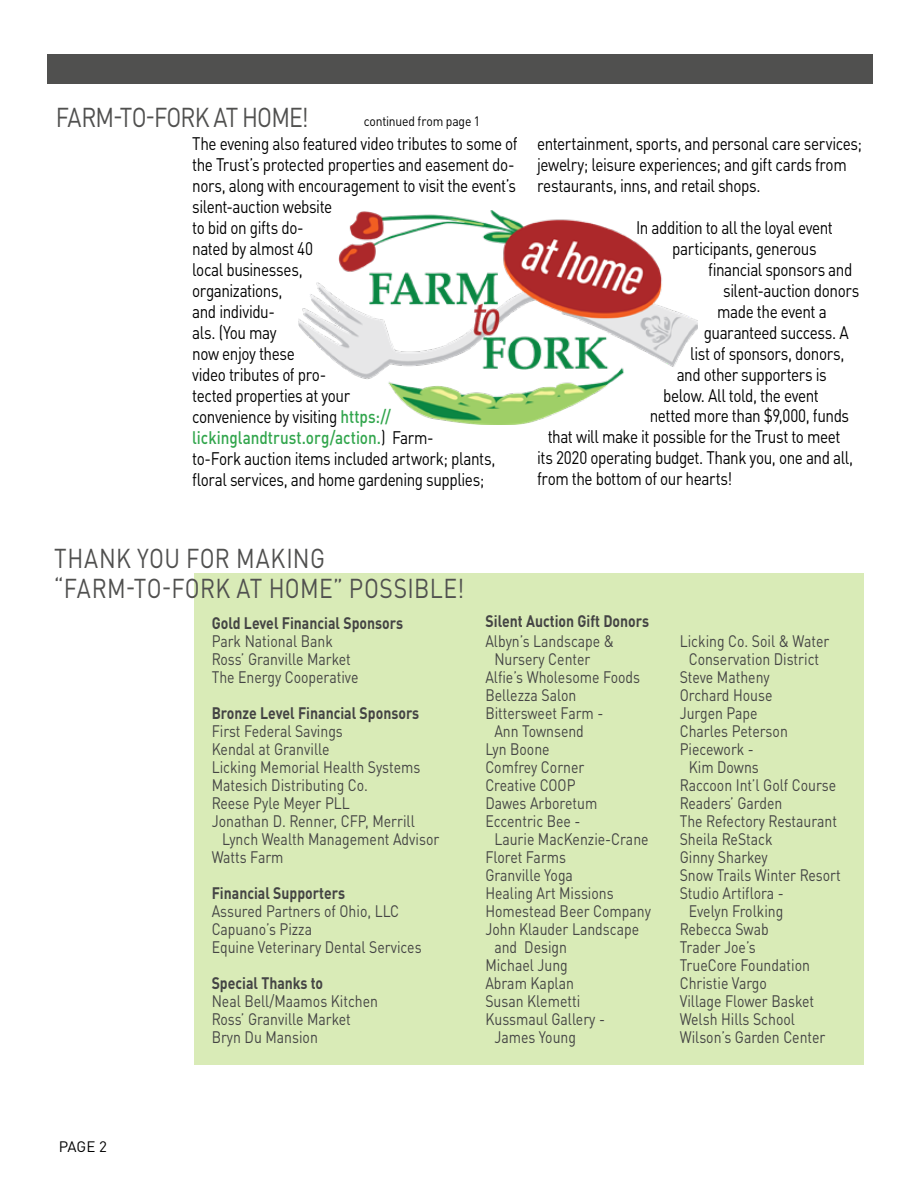
<style>
.page{position:relative;width:918px;height:1188px;background:#fff}
.page>*{position:absolute;margin:0;border:0;box-sizing:border-box;transform-origin:0 0}
.t1{font:27px/30px "DIN Pro";letter-spacing:.01em;color:#50504f;scale:.85 1}
.t2{font:27px "DIN Pro";letter-spacing:-.04em;color:#50504f;scale:.85 1}
.t3{font:18px/21px "DIN Pro";letter-spacing:-.03em;color:#000;scale:.85 1}
.t4{font:16.5px/18px "DIN Pro";color:#444;scale:.85 1}
.t5{font:700 16.5px "DIN Pro";color:#444;scale:.85 1}
.t6{font:15px "DIN Pro";color:#000}
.t7{font:13.5px "DIN Pro";letter-spacing:-.015em;color:#000;scale:.9 1}
.s1{font-weight:500;color:#31a54c}
</style>
<div class="page">
<div style="left:48px;top:54px;width:825px;height:30px;background:#50504f"></div>
<img style="left:298px;top:210px;width:400px;height:214px">
<div style="left:194px;top:573px;width:670px;height:491px;background:#d9ebb7"></div>
<h1 class="t2" style="left:56px;top:96px;width:299px">FARM-TO-FORK AT HOME!</h1>
<p class="t7" style="left:364px;top:111px;width:131px">continued from page 1</p>
<p class="t3" style="left:192px;top:131px;width:384px">The evening also featured video tributes to some of the Trust’s protected properties and easement do&shy;nors, along with encouragement to visit the event’s silent-auction website<br>to bid on gifts do-<br>nated by almost 40<br>local businesses,<br>organizations,<br>and individu-<br>als. (You may<br>now enjoy these<br>video tributes of pro-<br>tected properties at your<br>convenience by visiting <span class="s1">https:// lickinglandtrust.org/action.</span>) Farm-<br>to-Fork auction items included artwork; plants, floral services, and home gardening supplies;</p>
<p class="t3" style="left:537px;top:131px;width:384px">entertainment, sports, and personal care services; jewelry; leisure experiences; and gift cards from restaurants, inns, and retail shops.</p>
<p class="t3" style="left:636px;top:215px;width:233px">In addition to all the loyal event</p>
<p class="t3" style="left:672px;top:236px;width:171px">participants, generous</p>
<p class="t3" style="left:708px;top:257px;width:171px">financial sponsors and</p>
<p class="t3" style="left:723px;top:278px;width:162px">silent-auction donors</p>
<p class="t3" style="left:717px;top:299px;width:130px">made the event a</p>
<p class="t3" style="left:704px;top:320px;width:172px">guaranteed success. A</p>
<p class="t3" style="left:690px;top:341px;width:183px">list of sponsors, donors,</p>
<p class="t3" style="left:677px;top:362px;width:178px">and other supporters is</p>
<p class="t3" style="left:663px;top:383px;width:185px">below. All told, the event</p>
<p class="t3" style="left:650px;top:404px;width:236px">netted more than $9,000, funds</p>
<p class="t3" style="left:548px;top:425px;width:346px">that will make it possible for the Trust to meet</p>
<p class="t3" style="left:537px;top:446px;width:373px">its 2020 operating budget. Thank you, one and all,</p>
<p class="t3" style="left:537px;top:467px;width:231px">from the bottom of our hearts!</p>
<h1 class="t1" style="left:54px;top:540px;width:484px">THANK YOU FOR MAKING “FARM-TO-FORK AT HOME” POSSIBLE!</h1>
<p class="t5" style="left:212px;top:609px;width:227px">Gold Level Financial Sponsors</p>
<p class="t4" style="left:212px;top:631px;width:174px">Park National Bank<br>Ross’ Granville Market<br>The Energy Cooperative</p>
<p class="t5" style="left:212px;top:699px;width:246px">Bronze Level Financial Sponsors</p>
<p class="t4" style="left:212px;top:721px;width:156px">First Federal Savings</p>
<p class="t4" style="left:212px;top:739px;width:140px">Kendal at Granville</p>
<p class="t4" style="left:212px;top:757px;width:247px">Licking Memorial Health Systems</p>
<p class="t4" style="left:212px;top:775px;width:185px">Matesich Distributing Co.</p>
<p class="t4" style="left:212px;top:793px;width:164px">Reese Pyle Meyer PLL</p>
<p class="t4" style="left:212px;top:811px;width:240px">Jonathan D. Renner, CFP, Merrill</p>
<p class="t4" style="left:222px;top:829px;width:257px">Lynch Wealth Management Advisor</p>
<p class="t4" style="left:212px;top:847px;width:86px">Watts Farm</p>
<p class="t5" style="left:212px;top:879px;width:158px">Financial Supporters</p>
<p class="t4" style="left:212px;top:901px;width:249px">Assured Partners of Ohio, LLC<br>Capuano’s Pizza<br>Equine Veterinary Dental Services</p>
<p class="t5" style="left:212px;top:969px;width:133px">Special Thanks to</p>
<p class="t4" style="left:212px;top:991px;width:197px">Neal Bell/Maamos Kitchen<br>Ross’ Granville Market<br>Bryn Du Mansion</p>
<p class="t5" style="left:486px;top:608px;width:194px">Silent Auction Gift Donors</p>
<p class="t4" style="left:485px;top:630px;width:153px">Albyn’s Landscape &amp;</p>
<p class="t4" style="left:494px;top:648px;width:115px">Nursery Center</p>
<p class="t4" style="left:485px;top:666px;width:184px">Alfie’s Wholesome Foods</p>
<p class="t4" style="left:485px;top:684px;width:109px">Bellezza Salon</p>
<p class="t4" style="left:485px;top:702px;width:140px">Bittersweet Farm -</p>
<p class="t4" style="left:494px;top:720px;width:107px">Ann Townsend</p>
<p class="t4" style="left:485px;top:738px;width:77px">Lyn Boone</p>
<p class="t4" style="left:485px;top:756px;width:118px">Comfrey Corner</p>
<p class="t4" style="left:485px;top:774px;width:108px">Creative COOP</p>
<p class="t4" style="left:485px;top:792px;width:133px">Dawes Arboretum</p>
<p class="t4" style="left:485px;top:810px;width:114px">Eccentric Bee -</p>
<p class="t4" style="left:494px;top:828px;width:183px">Laurie MacKenzie-Crane</p>
<p class="t4" style="left:485px;top:846px;width:97px">Floret Farms</p>
<p class="t4" style="left:485px;top:864px;width:105px">Granville Yoga</p>
<p class="t4" style="left:485px;top:882px;width:153px">Healing Art Missions</p>
<p class="t4" style="left:485px;top:900px;width:197px">Homestead Beer Company</p>
<p class="t4" style="left:485px;top:918px;width:182px">John Klauder Landscape</p>
<p class="t4" style="left:494px;top:936px;width:87px">and Design</p>
<p class="t4" style="left:485px;top:954px;width:99px">Michael Jung</p>
<p class="t4" style="left:485px;top:972px;width:106px">Abram Kaplan</p>
<p class="t4" style="left:485px;top:990px;width:113px">Susan Klemetti</p>
<p class="t4" style="left:485px;top:1008px;width:142px">Kussmaul Gallery -</p>
<p class="t4" style="left:494px;top:1026px;width:98px">James Young</p>
<p class="t4" style="left:680px;top:630px;width:178px">Licking Co. Soil &amp; Water</p>
<p class="t4" style="left:689px;top:648px;width:155px">Conservation District</p>
<p class="t4" style="left:680px;top:666px;width:108px">Steve Matheny</p>
<p class="t4" style="left:680px;top:684px;width:111px">Orchard House</p>
<p class="t4" style="left:680px;top:702px;width:93px">Jurgen Pape</p>
<p class="t4" style="left:680px;top:720px;width:129px">Charles Peterson</p>
<p class="t4" style="left:680px;top:738px;width:89px">Piecework -</p>
<p class="t4" style="left:689px;top:756px;width:84px">Kim Downs</p>
<p class="t4" style="left:680px;top:774px;width:186px">Raccoon Int’l Golf Course</p>
<p class="t4" style="left:680px;top:792px;width:122px">Readers’ Garden</p>
<p class="t4" style="left:680px;top:810px;width:187px">The Refectory Restaurant</p>
<p class="t4" style="left:680px;top:828px;width:111px">Sheila ReStack</p>
<p class="t4" style="left:680px;top:846px;width:105px">Ginny Sharkey</p>
<p class="t4" style="left:680px;top:864px;width:191px">Snow Trails Winter Resort</p>
<p class="t4" style="left:680px;top:882px;width:124px">Studio Artiflora -</p>
<p class="t4" style="left:689px;top:900px;width:113px">Evelyn Frolking</p>
<p class="t4" style="left:680px;top:918px;width:106px">Rebecca Swab</p>
<p class="t4" style="left:680px;top:936px;width:91px">Trader Joe’s</p>
<p class="t4" style="left:680px;top:954px;width:155px">TrueCore Foundation</p>
<p class="t4" style="left:680px;top:972px;width:104px">Christie Vargo</p>
<p class="t4" style="left:680px;top:990px;width:160px">Village Flower Basket</p>
<p class="t4" style="left:680px;top:1008px;width:137px">Welsh Hills School</p>
<p class="t4" style="left:680px;top:1026px;width:173px">Wilson’s Garden Center</p>
<p class="t6" style="left:59px;top:1135px;width:50px">PAGE 2</p>
</div>
